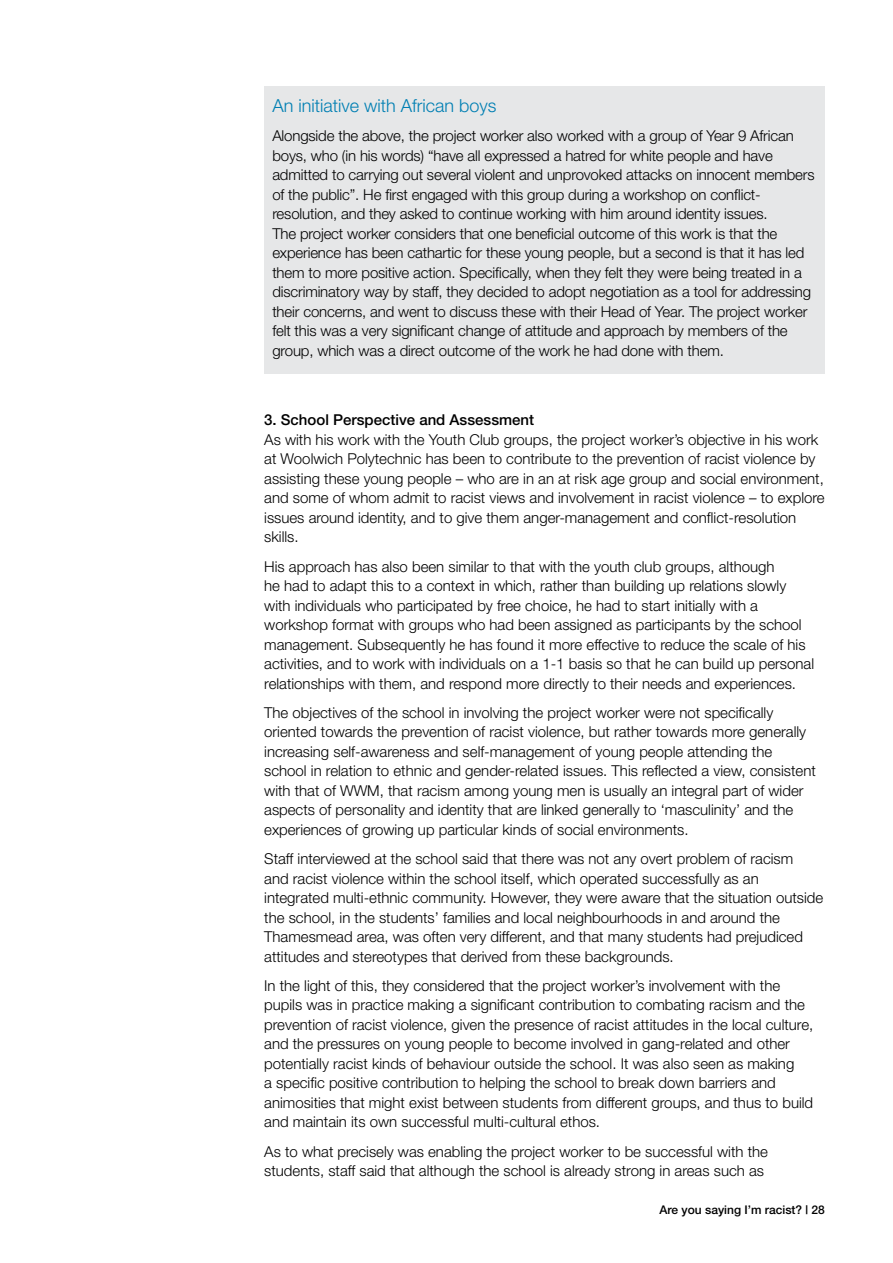
<style>
.page{position:relative;width:893px;height:1263px;background:#fff}
.page>*{position:absolute;margin:0;border:0;box-sizing:border-box;transform-origin:0 0}
.t1{font:300 18px "Helvetica Neue";color:#007fb3}
.t2{font:300 15px/19.5px "Helvetica Neue";color:#000}
.t3{font:500 15px "Helvetica Neue";color:#000}
.t4{font:500 12px "Helvetica Neue";color:#000}
</style>
<div class="page">
<div style="left:264px;top:86px;width:561px;height:288px;background:#e6e7e8"></div>
<p class="t1" style="left:272px;top:94px;width:226px">An initiative with African boys</p>
<p class="t2" style="left:272px;top:126px;width:544px">Alongside the above, the project worker also worked with a group of Year 9 African boys, who (in his words) “have all expressed a hatred for white people and have admitted to carrying out several violent and unprovoked attacks on innocent members of the public”. He first engaged with this group during a workshop on conflict&shy;resolution, and they asked to continue working with him around identity issues.<br>The project worker considers that one beneficial outcome of this work is that the experience has been cathartic for these young people, but a second is that it has led them to more positive action. Specifically, when they felt they were being treated in a discriminatory way by staff, they decided to adopt negotiation as a tool for addressing their concerns, and went to discuss these with their Head of Year. The project worker felt this was a very significant change of attitude and approach by members of the group, which was a direct outcome of the work he had done with them.</p>
<p class="t3" style="left:264px;top:411px;width:271px">3. School Perspective and Assessment</p>
<p class="t2" style="left:264px;top:429px;width:562px">As with his work with the Youth Club groups, the project worker’s objective in his work at Woolwich Polytechnic has been to contribute to the prevention of racist violence by assisting these young people – who are in an at risk age group and social environment, and some of whom admit to racist views and involvement in racist violence – to explore issues around identity, and to give them anger-management and conflict-resolution skills.</p>
<p class="t2" style="left:264px;top:556px;width:551px">His approach has also been similar to that with the youth club groups, although<br>he had to adapt this to a context in which, rather than building up relations slowly with individuals who participated by free choice, he had to start initially with a workshop format with groups who had been assigned as participants by the school management. Subsequently he has found it more effective to reduce the scale of his activities, and to work with individuals on a 1-1 basis so that he can build up personal relationships with them, and respond more directly to their needs and experiences.</p>
<p class="t2" style="left:264px;top:702px;width:553px">The objectives of the school in involving the project worker were not specifically oriented towards the prevention of racist violence, but rather towards more generally increasing self-awareness and self-management of young people attending the school in relation to ethnic and gender-related issues. This reflected a view, consistent with that of WWM, that racism among young men is usually an integral part of wider aspects of personality and identity that are linked generally to ‘masculinity’ and the experiences of growing up particular kinds of social environments.</p>
<p class="t2" style="left:264px;top:849px;width:561px">Staff interviewed at the school said that there was not any overt problem of racism<br>and racist violence within the school itself, which operated successfully as an integrated multi-ethnic community. However, they were aware that the situation outside the school, in the students’ families and local neighbourhoods in and around the Thamesmead area, was often very different, and that many students had prejudiced attitudes and stereotypes that derived from these backgrounds.</p>
<p class="t2" style="left:264px;top:975px;width:551px">In the light of this, they considered that the project worker’s involvement with the pupils was in practice making a significant contribution to combating racism and the prevention of racist violence, given the presence of racist attitudes in the local culture, and the pressures on young people to become involved in gang-related and other potentially racist kinds of behaviour outside the school. It was also seen as making<br>a specific positive contribution to helping the school to break down barriers and animosities that might exist between students from different groups, and thus to build and maintain its own successful multi-cultural ethos.</p>
<p class="t2" style="left:264px;top:1141px;width:505px">As to what precisely was enabling the project worker to be successful with the students, staff said that although the school is already strong in areas such as</p>
<p class="t4" style="left:659px;top:1202px;width:167px">Are you saying I’m racist? | 28</p>
</div>
